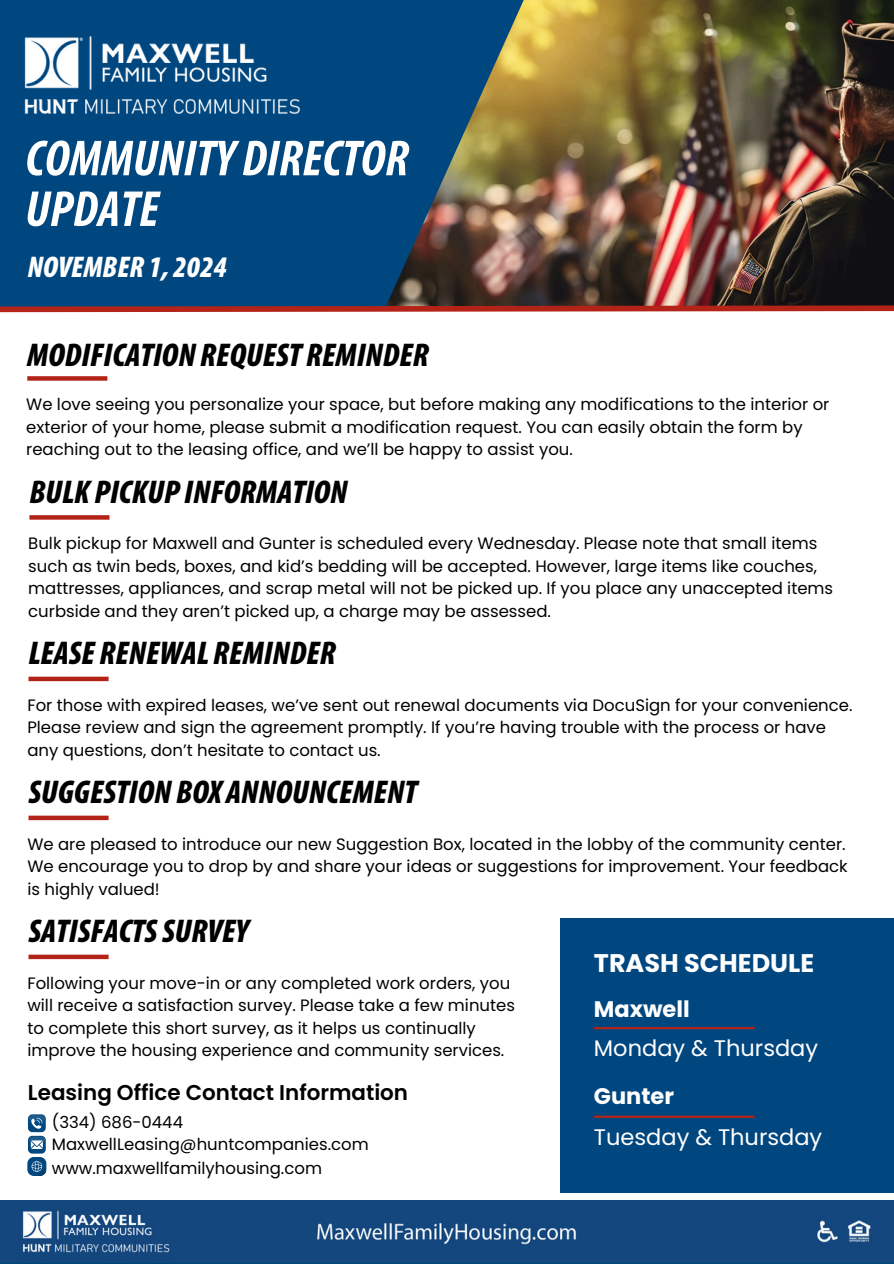
<style>
.page{position:relative;width:894px;height:1264px;background:#fff}
.page>*{position:absolute;margin:0;border:0;box-sizing:border-box;transform-origin:0 0}
.t1{font:italic 700 condensed 51px/50.7px "Myriad Pro";color:#fff}
.t2{font:italic 900 condensed 33px "Myriad Pro";color:#000}
.t3{font:italic 900 condensed 30px "Myriad Pro";color:#fff}
.t4{font:700 25.5px "Poppins";color:#fff}
.t5{font:22.5px "Poppins";color:#fff}
.t6{font:700 22.5px "Poppins";color:#fff}
.t7{font:600 21.45px "Poppins";color:#000}
.t8{font:16.5px/22.5px "Poppins";color:#000}
</style>
<div class="page">
<img style="left:560px;top:0;width:333px;height:302px">
<svg style="left:0;top:0;width:560px;height:302px;fill:#00467f"></svg>
<img style="left:0;top:1200px;width:893px;height:62px">
<div style="left:560px;top:917px;width:333px;height:275px;background:#00467f"></div>
<svg style="left:28px;top:1114px;width:18px;height:39px"></svg>
<svg style="left:27px;top:1156px;width:19px;height:19px"></svg>
<svg style="left:32px;top:1161px;width:14px;height:14px"></svg>
<svg style="left:0;top:302px;width:893px;height:11px"></svg>
<div style="left:27px;top:376px;width:80px;height:5px;background:#b32317"></div>
<svg style="left:29px;top:515px;width:80px;height:4px"></svg>
<hr style="left:593px;top:1115px;width:161px;height:2px;background:#b32317">
<div style="left:28px;top:676px;width:81px;height:5px;background:#b32317"></div>
<div style="left:28px;top:815px;width:81px;height:5px;background:#b32317"></div>
<div style="left:28px;top:954px;width:81px;height:5px;background:#b32317"></div>
<img style="left:19px;top:7px;width:312px;height:136px">
<hr style="left:593px;top:1027px;width:161px;height:2px;background:#b32317">
<h4 class="t1" style="left:25px;top:137px;width:385px">COMMUNITY DIRECTOR<br>UPDATE</h4>
<p class="t3" style="left:27px;top:254px;width:201px">NOVEMBER 1, 2024</p>
<h2 class="t2" style="left:27px;top:341px;width:403px">MODIFICATION REQUEST REMINDER</h2>
<p class="t8" style="left:26px;top:393px;width:804px">We love seeing you personalize your space, but before making any modifications to the interior or exterior of your home, please submit a modification request. You can easily obtain the form by reaching out to the leasing office, and we’ll be happy to assist you.</p>
<p class="t2" style="left:29px;top:478px;width:320px">BULK PICKUP INFORMATION</p>
<p class="t8" style="left:28px;top:532px;width:806px">Bulk pickup for Maxwell and Gunter is scheduled every Wednesday. Please note that small items such as twin beds, boxes, and kid’s bedding will be accepted. However, large items like couches, mattresses, appliances, and scrap metal will not be picked up. If you place any unaccepted items curbside and they aren’t picked up, a charge may be assessed.</p>
<h2 class="t2" style="left:28px;top:639px;width:309px">LEASE RENEWAL REMINDER</h2>
<p class="t8" style="left:27px;top:693px;width:826px">For those with expired leases, we’ve sent out renewal documents via DocuSign for your convenience.<br>Please review and sign the agreement promptly. If you’re having trouble with the process or have any questions, don’t hesitate to contact us.</p>
<p class="t2" style="left:28px;top:778px;width:390px">SUGGESTION BOX ANNOUNCEMENT</p>
<h3 class="t8" style="left:27px;top:832px;width:821px">We are pleased to introduce our new Suggestion Box, located in the lobby of the community center.<br>We encourage you to drop by and share your ideas or suggestions for improvement. Your feedback is highly valued!</h3>
<h2 class="t2" style="left:28px;top:917px;width:221px">SATISFACTSSURVEY</h2>
<h4 class="t8" style="left:27px;top:971px;width:489px">Following your move-in or any completed work orders, you will receive a satisfaction survey. Please take a few minutes to complete this short survey, as it helps us continually improve the housing experience and community services.</h4>
<h1 class="t7" style="left:28px;top:1077px;width:381px">Leasing Office Contact Information</h1>
<h2 class="t8" style="left:52px;top:1111px;width:133px">(334) 686-0444</h2>
<h2 class="t8" style="left:52px;top:1132px;width:318px">MaxwellLeasing@huntcompanies.com</h2>
<p class="t8" style="left:52px;top:1156px;width:271px">www.maxwellfamilyhousing.com</p>
<h5 class="t4" style="left:593px;top:945px;width:222px">TRASH SCHEDULE</h5>
<p class="t6" style="left:593px;top:993px;width:97px">Maxwell</p>
<p class="t5" style="left:593px;top:1032px;width:226px">Monday &amp; Thursday</p>
<h2 class="t6" style="left:593px;top:1080px;width:82px">Gunter</h2>
<p class="t5" style="left:593px;top:1121px;width:230px">Tuesday &amp; Thursday</p>
</div>
